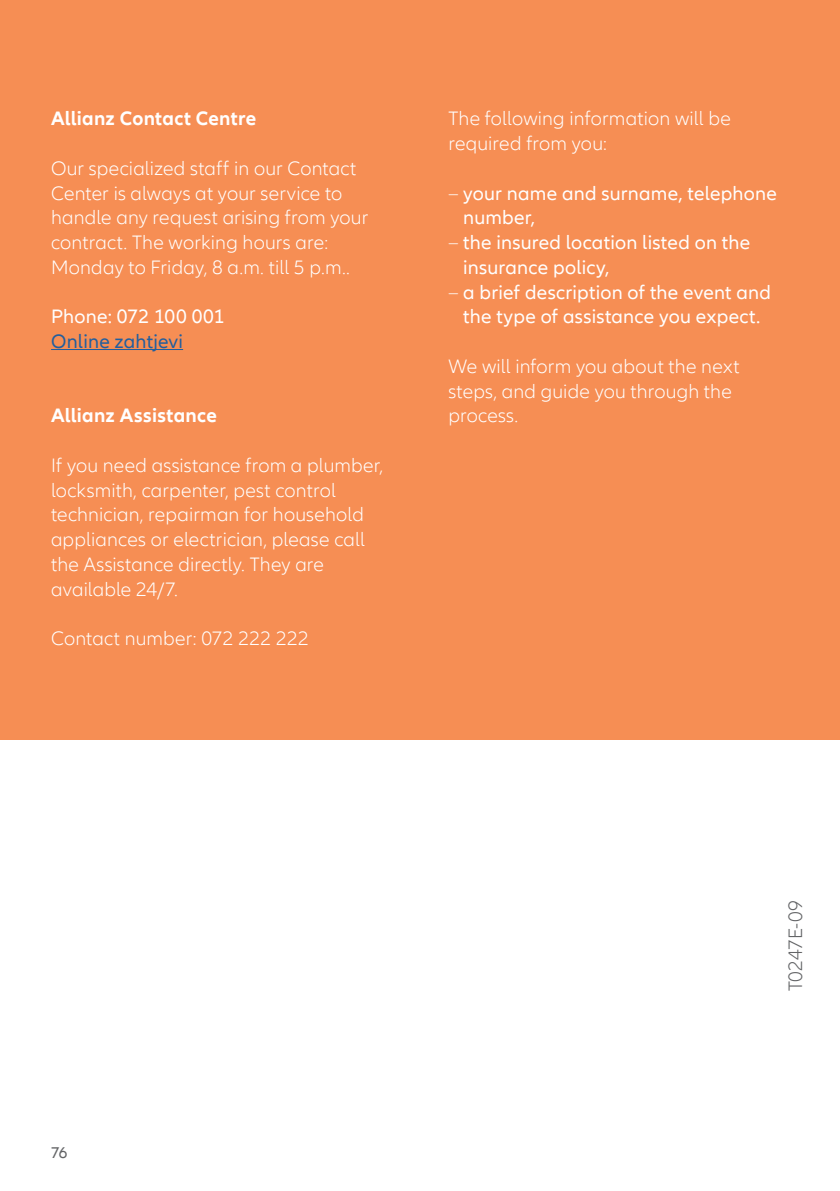
<style>
.page{position:relative;width:840px;height:1191px;background:#fff}
.page>*{position:absolute;margin:0;border:0;box-sizing:border-box;transform-origin:0 0}
.t1{font:300 20px/24.8px "Allianz Neo";letter-spacing:.01em;color:#fff}
.t2{font:20px/24.8px "Allianz Neo";letter-spacing:.015em;color:#fff}
.t3{font:700 20px "Allianz Neo";letter-spacing:.015em;color:#fff}
.t4{font:20px "Allianz Neo";letter-spacing:.01em;color:#215e9e}
.t5{font:300 20px "Allianz Neo";color:#636466}
.t6{font:16px "Allianz Neo";color:#636466}
.s1{font-weight:300}
</style>
<div class="page">
<div style="left:0;top:0;width:839px;height:739px;background:#f68e54"></div>
<hr style="left:51px;top:349px;width:132px;height:1px;background:#215e9e">
<p class="t3" style="left:51px;top:107px;width:207px">Allianz Contact Centre</p>
<p class="t1" style="left:51px;top:156px;width:318px">Our specialized staff in our Contact Center is always at your service to handle any request arising from your contract. The working hours are:<br>Monday to Friday, 8 a.m. till 5 p.m..</p>
<p class="t2" style="left:51px;top:305px;width:175px">Phone: 072 100 001</p>
<p class="t4" style="left:51px;top:330px;width:133px">Online zahtjevi</p>
<p class="t3" style="left:51px;top:404px;width:167px">Allianz Assistance</p>
<p class="t1" style="left:51px;top:453px;width:333px">If you need assistance from a plumber, locksmith, carpenter, pest control technician, repairman for household appliances or electrician, please call the Assistance directly. They are available 24/7.</p>
<p class="t1" style="left:51px;top:626px;width:259px">Contact number: 072 222 222</p>
<p class="t1" style="left:448px;top:107px;width:284px">The following information will be required from you:</p>
<p class="t2" style="left:463px;top:181px;width:315px;text-indent:-15px"><span class="s1">–</span> your name and surname, telephone number,</p>
<p class="t2" style="left:463px;top:230px;width:288px;text-indent:-15px"><span class="s1">–</span> the insured location listed on the insurance policy,</p>
<p class="t2" style="left:448px;top:280px;width:324px;text-align:center"><span class="s1">–</span> a brief description of the event and the type of assistance you expect.</p>
<p class="t1" style="left:448px;top:354px;width:292px">We will inform you about the next steps, and guide you through the process.</p>
<p class="t6" style="left:51px;top:1143px;width:18px">76</p>
<p class="t5" style="left:783px;top:991px;width:93px;rotate:-90deg">T0247E-09</p>
</div>
